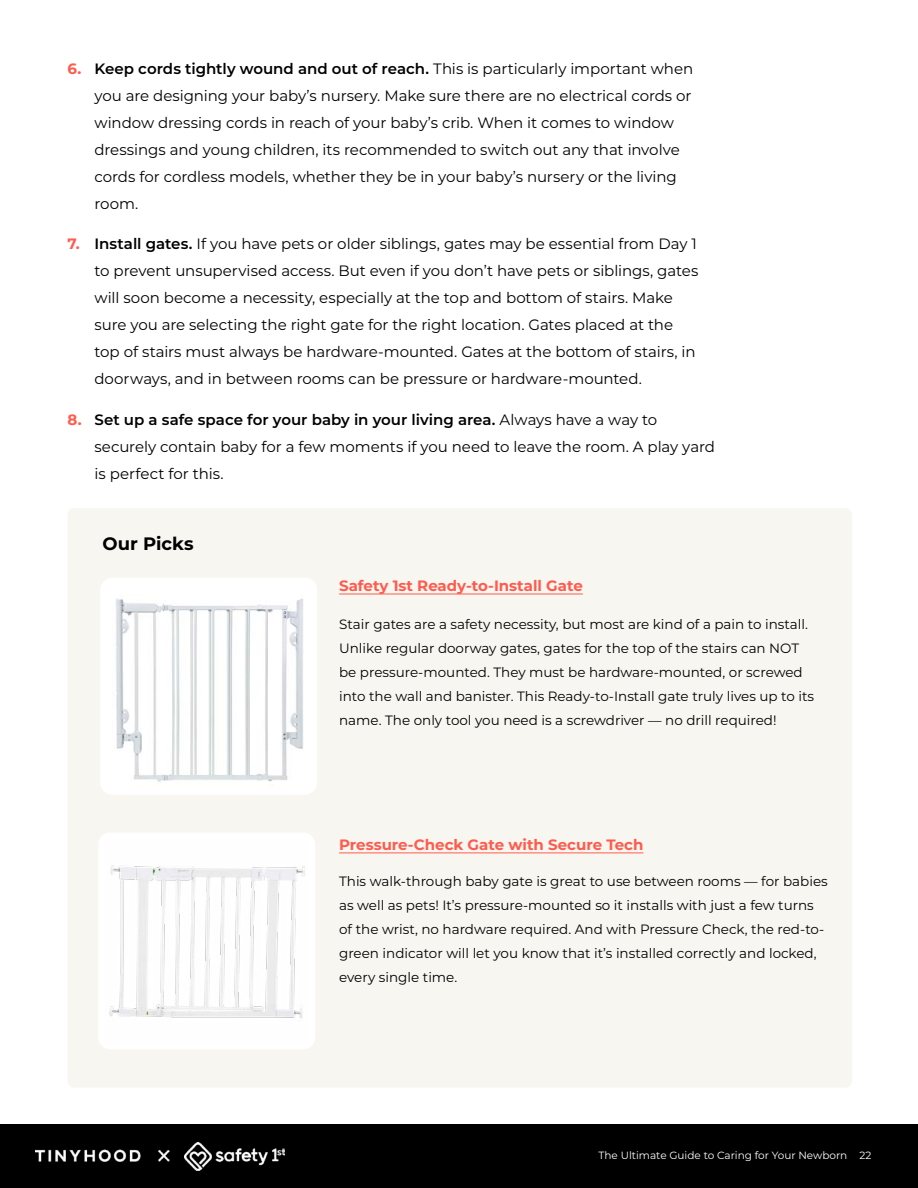
<style>
.page{position:relative;width:918px;height:1188px;background:#fff}
.page>*{position:absolute;margin:0;border:0;box-sizing:border-box;transform-origin:0 0}
.t1{font:700 18px "Montserrat";color:#000}
.t2{font:15px/27px "Montserrat";letter-spacing:-.005em;color:#000}
.t3{font:700 15px "Montserrat";color:#ff5b4e}
.t4{font:13.5px/24px "Montserrat";color:#000}
.t5{font:10.5px "Montserrat";color:#fff}
.s1{font-weight:700;color:#ff5b4e}
.s2{font-weight:600}
</style>
<div class="page">
<div style="left:0;top:1125px;width:918px;height:63px;background:#000"></div>
<img style="left:36px;top:1149px;width:134px;height:13px">
<img style="left:184px;top:1142px;width:101px;height:28px">
<div style="left:68px;top:508px;width:784px;height:580px;background:#f8f6f0;border-radius:7px"></div>
<hr style="left:339px;top:594px;width:244px;height:1px;background:#ff5b4e">
<hr style="left:339px;top:853px;width:304px;height:1px;background:#ff5b4e">
<div style="left:100px;top:578px;width:217px;height:217px;background:#fff;border-radius:12px"></div>
<div style="left:98px;top:832px;width:217px;height:217px;background:#fff;border-radius:12px"></div>
<img style="left:116px;top:598px;width:188px;height:184px">
<img style="left:109px;top:865px;width:196px;height:156px">
<p class="t2" style="left:94px;top:55px;width:600px;text-indent:-27px"><span class="s1">6.</span> <span class="s2">Keep cords tightly wound and out of reach.</span> This is particularly important when you are designing your baby’s nursery. Make sure there are no electrical cords or window dressing cords in reach of your baby’s crib. When it comes to window dressings and young children, its recommended to switch out any that involve cords for cordless models, whether they be in your baby’s nursery or the living room.</p>
<p class="t2" style="left:94px;top:230px;width:605px;text-indent:-27px"><span class="s1">7.</span> <span class="s2">Install gates.</span> If you have pets or older siblings, gates may be essential from Day 1 to prevent unsupervised access. But even if you don’t have pets or siblings, gates will soon become a necessity, especially at the top and bottom of stairs. Make sure you are selecting the right gate for the right location. Gates placed at the top of stairs must always be hardware-mounted. Gates at the bottom of stairs, in doorways, and in between rooms can be pressure or hardware-mounted.</p>
<p class="t2" style="left:94px;top:406px;width:622px;text-indent:-27px"><span class="s1">8.</span> <span class="s2">Set up a safe space for your baby in your living area.</span> Always have a way to securely contain baby for a few moments if you need to leave the room. A play yard is perfect for this.</p>
<p class="t1" style="left:103px;top:531px;width:93px">Our Picks</p>
<p class="t3" style="left:339px;top:575px;width:245px">Safety 1st Ready-to-Install Gate</p>
<p class="t4" style="left:339px;top:611px;width:477px">Stair gates are a safety necessity, but most are kind of a pain to install.<br>Unlike regular doorway gates, gates for the top of the stairs can NOT be pressure-mounted. They must be hardware-mounted, or screwed into the wall and banister. This Ready-to-Install gate truly lives up to its name. The only tool you need is a screwdriver — no drill required!</p>
<p class="t3" style="left:339px;top:834px;width:306px">Pressure-Check Gate with Secure Tech</p>
<p class="t4" style="left:339px;top:869px;width:490px">This walk-through baby gate is great to use between rooms — for babies as well as pets! It’s pressure-mounted so it installs with just a few turns of the wrist, no hardware required. And with Pressure Check, the red-to&shy;green indicator will let you know that it’s installed correctly and locked, every single time.</p>
<p class="t5" style="left:598px;top:1148px;width:274px">The Ultimate Guide to Caring for Your Newborn 22</p>
</div>
